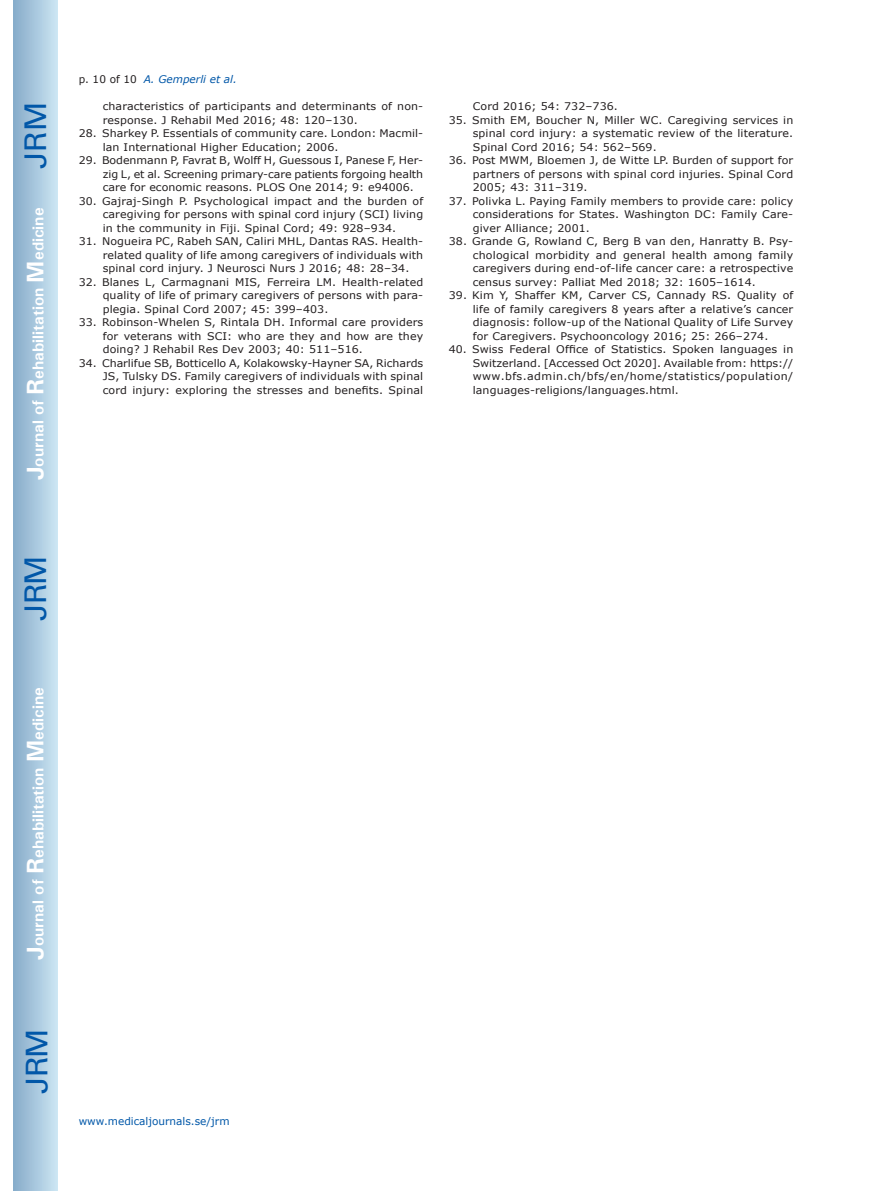
<style>
.page{position:relative;width:872px;height:1191px;background:#fff}
.page>*{position:absolute;margin:0;border:0;box-sizing:border-box;transform-origin:0 0}
.t1{font:30px "Univers";letter-spacing:-.03em;color:#0157a8}
.t2{font:700 15.75px "Univers";color:#fff}
.t3{font:10.5px/13.5px "Verdana";letter-spacing:.01em;color:#231f20;text-align:justify;scale:1.05 1}
.t4{font:10.5px "Verdana";color:#0157a8}
.t5{font:italic 10.5px "Verdana";color:#0157a8}
.s1{font-size:24px}
.s2{font-style:normal;color:#231f20}
</style>
<div class="page">
<div style="left:14px;top:0;width:43px;height:1191px;background:linear-gradient(to right,#88acca,#cbe5f2)"></div>
<h1 class="t1" style="left:18px;top:169px;width:68px;rotate:-90deg">JRM</h1>
<h2 class="t2" style="left:28px;top:480px;width:274px;rotate:-90deg"><span class="s1">J</span>ournal of <span class="s1">R</span>ehabilitation <span class="s1">M</span>edicine</h2>
<h1 class="t1" style="left:18px;top:620px;width:67px;rotate:-90deg">JRM</h1>
<h2 class="t2" style="left:28px;top:959px;width:274px;rotate:-90deg"><span class="s1">J</span>ournal of <span class="s1">R</span>ehabilitation <span class="s1">M</span>edicine</h2>
<h1 class="t1" style="left:19px;top:1093px;width:67px;rotate:-90deg">JRM</h1>
<p class="t5" style="left:79px;top:72px;width:160px"><span class="s2">p. 10 of 10</span> A. Gemperli et al.</p>
<p class="t3" style="left:103px;top:100px;width:307px">characteristics of participants and determinants of non&shy;response. J Rehabil Med 2016; 48: 120–130.</p>
<p class="t3" style="left:103px;top:127px;width:307px;text-indent:-24px">28. Sharkey P. Essentials of community care. London: Macmil&shy;lan International Higher Education; 2006.</p>
<p class="t3" style="left:103px;top:154px;width:307px;text-indent:-24px">29. Bodenmann P, Favrat B, Wolff H, Guessous I, Panese F, Her&shy;zig L, et al. Screening primary-care patients forgoing health care for economic reasons. PLOS One 2014; 9: e94006.</p>
<p class="t3" style="left:103px;top:194px;width:307px;text-indent:-24px">30. Gajraj-Singh P. Psychological impact and the burden of caregiving for persons with spinal cord injury (SCI) living in the community in Fiji. Spinal Cord; 49: 928–934.</p>
<p class="t3" style="left:103px;top:235px;width:307px;text-indent:-24px">31. Nogueira PC, Rabeh SAN, Caliri MHL, Dantas RAS. Health&shy;related quality of life among caregivers of individuals with spinal cord injury. J Neurosci Nurs J 2016; 48: 28–34.</p>
<p class="t3" style="left:103px;top:275px;width:307px;text-indent:-24px">32. Blanes L, Carmagnani MIS, Ferreira LM. Health-related quality of life of primary caregivers of persons with para&shy;plegia. Spinal Cord 2007; 45: 399–403.</p>
<p class="t3" style="left:103px;top:316px;width:307px;text-indent:-24px">33. Robinson-Whelen S, Rintala DH. Informal care providers for veterans with SCI: who are they and how are they doing? J Rehabil Res Dev 2003; 40: 511–516.</p>
<p class="t3" style="left:103px;top:356px;width:307px;text-indent:-24px">34. Charlifue SB, Botticello A, Kolakowsky-Hayner SA, Richards JS, Tulsky DS. Family caregivers of individuals with spinal cord injury: exploring the stresses and benefits. Spinal</p>
<p class="t3" style="left:473px;top:100px;width:140px">Cord 2016; 54: 732–736.</p>
<p class="t3" style="left:473px;top:113px;width:307px;text-indent:-24px">35. Smith EM, Boucher N, Miller WC. Caregiving services in spinal cord injury: a systematic review of the literature.<br>Spinal Cord 2016; 54: 562–569.</p>
<p class="t3" style="left:473px;top:154px;width:307px;text-indent:-24px">36. Post MWM, Bloemen J, de Witte LP. Burden of support for partners of persons with spinal cord injuries. Spinal Cord 2005; 43: 311–319.</p>
<p class="t3" style="left:473px;top:194px;width:307px;text-indent:-24px">37. Polivka L. Paying Family members to provide care: policy considerations for States. Washington DC: Family Care&shy;giver Alliance; 2001.</p>
<p class="t3" style="left:473px;top:235px;width:307px;text-indent:-24px">38. Grande G, Rowland C, Berg B van den, Hanratty B. Psy&shy;chological morbidity and general health among family caregivers during end-of-life cancer care: a retrospective census survey: Palliat Med 2018; 32: 1605–1614.</p>
<p class="t3" style="left:473px;top:289px;width:307px;text-indent:-24px">39. Kim Y, Shaffer KM, Carver CS, Cannady RS. Quality of life of family caregivers 8 years after a relative’s cancer diagnosis: follow-up of the National Quality of Life Survey for Caregivers. Psychooncology 2016; 25: 266–274.</p>
<p class="t3" style="left:473px;top:343px;width:307px;text-indent:-24px">40. Swiss Federal Office of Statistics. Spoken languages in Switzerland. [Accessed Oct 2020]. Available from: https:// www.bfs.admin.ch/bfs/en/home/statistics/population/ languages-religions/languages.html.</p>
<p class="t4" style="left:79px;top:1114px;width:152px">www.medicaljournals.se/jrm</p>
</div>
